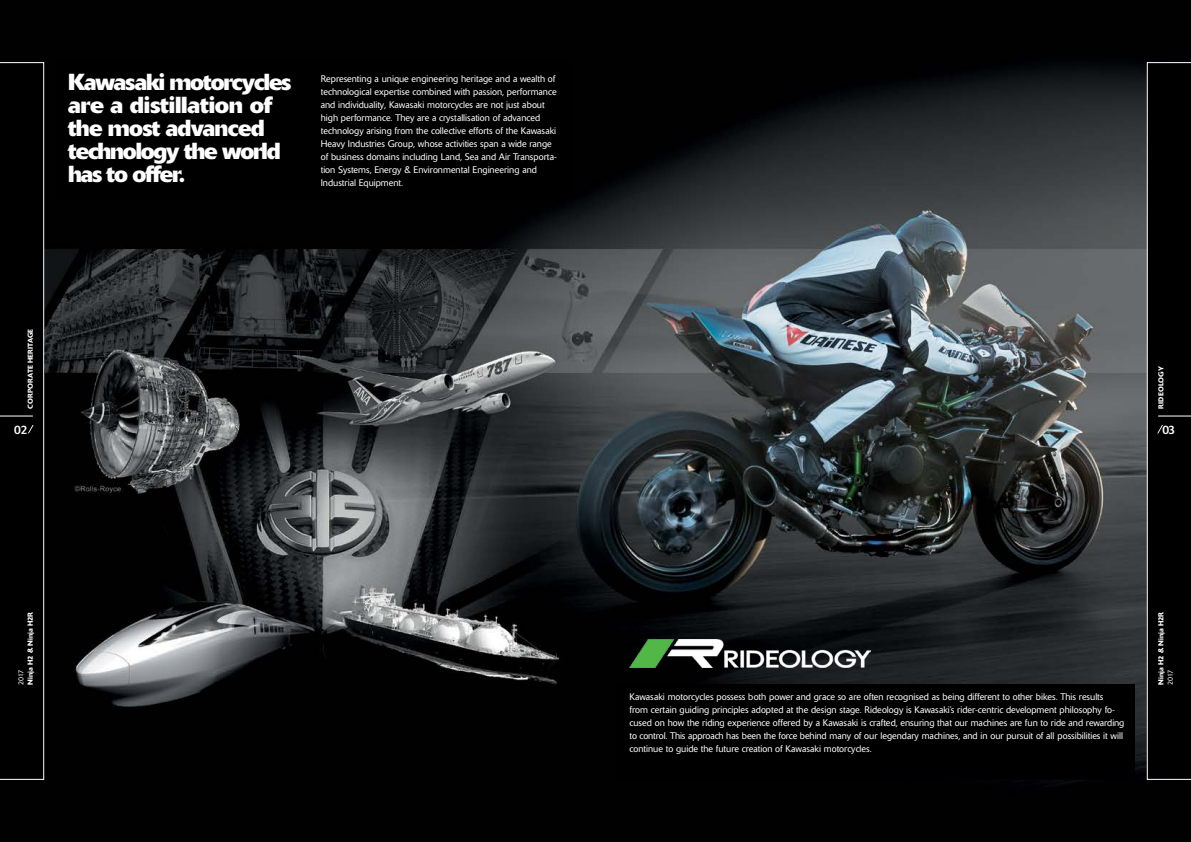
<style>
.page{position:relative;width:1191px;height:842px;background:#fff}
.page>*{position:absolute;margin:0;border:0;box-sizing:border-box;transform-origin:0 0}
.t1{font:700 23px/23px "Delta Pro";letter-spacing:-.05em;color:#fff}
.t2{font:12px "Delta Pro";color:#fff}
.t3{font:300 9.5px/13px "Delta Pro";color:#fff}
.t4{font:500 7.2px "Delta Pro";color:#fff}
.t5{font:300 7.2px "Delta Pro";letter-spacing:-.09em;color:#fff}
.t6{font:500 7px "Delta Pro";letter-spacing:.015em;color:#fff}
</style>
<div class="page">
<img style="left:0;top:0;width:1191px;height:842px">
<img style="left:629px;top:640px;width:241px;height:27px">
<div style="left:618px;top:685px;width:516px;height:94px;background:#000"></div>
<div style="left:618px;top:684px;width:516px;height:95px;border:1px solid #000"></div>
<div style="left:57px;top:63px;width:516px;height:135px;background:#000"></div>
<div style="left:0;top:62px;width:44px;height:718px;background:#000"></div>
<div style="left:1147px;top:62px;width:44px;height:718px;background:#000"></div>
<hr style="left:1158px;top:415px;width:33px;height:1px;background:#fff">
<h1 class="t1" style="left:68px;top:70px;width:225px">Kawasaki motorcycles are a distillation of the most advanced technology the world has to offer.</h1>
<p class="t3" style="left:321px;top:72px;width:237px">Representing a unique engineering heritage and a wealth of technological expertise combined with passion, performance and individuality, Kawasaki motorcycles are not just about high performance. They are a crystallisation of advanced technology arising from the collective efforts of the Kawasaki Heavy Industries Group, whose activities span a wide range of business domains including Land, Sea and Air Transporta&shy;tion Systems, Energy &amp; Environmental Engineering and Industrial Equipment.</p>
<p class="t6" style="left:26px;top:409px;width:82px;rotate:-90deg">CORPORATE HERITAGE</p>
<p class="t2" style="left:14px;top:422px;width:15px">02</p>
<p class="t4" style="left:26px;top:685px;width:75px;rotate:-90deg">Ninja H2 &amp; Ninja H2R</p>
<p class="t5" style="left:16px;top:685px;width:16px;rotate:-90deg">2017</p>
<p class="t6" style="left:1156px;top:409px;width:44px;rotate:-90deg">RIDEOLOGY</p>
<p class="t2" style="left:1162px;top:422px;width:14px">03</p>
<p class="t3" style="left:629px;top:690px;width:496px">Kawasaki motorcycles possess both power and grace so are often recognised as being different to other bikes. This results from certain guiding principles adopted at the design stage. Rideology is Kawasaki’s rider-centric development philosophy fo&shy;cused on how the riding experience offered by a Kawasaki is crafted, ensuring that our machines are fun to ride and rewarding to control. This approach has been the force behind many of our legendary machines, and in our pursuit of all possibilities it will continue to guide the future creation of Kawasaki motorcycles.</p>
<p class="t4" style="left:1156px;top:685px;width:75px;rotate:-90deg">Ninja H2 &amp; Ninja H2R</p>
<p class="t5" style="left:1165px;top:685px;width:16px;rotate:-90deg">2017</p>
</div>
